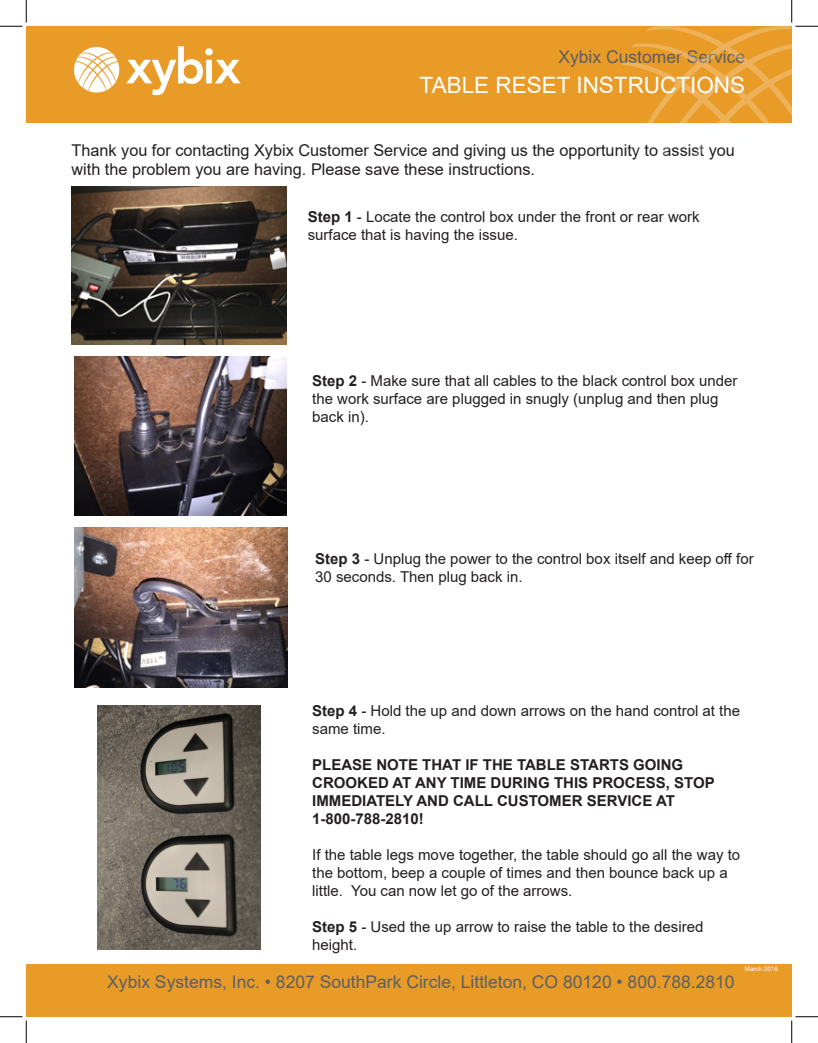
<style>
.page{position:relative;width:818px;height:1043px;background:#fff}
.page>*{position:absolute;margin:0;border:0;box-sizing:border-box;transform-origin:0 0}
.t1{font:22.5px "Arial";color:#feffff}
.t2{font:17.5px "Arial";color:#5c5f61}
.t3{font:16.25px/19.5px "Arial";color:#231f20}
.t4{font:15px/18px "Arial";color:#231f20}
.t5{font:700 15px/18px "Arial";color:#231f20}
.t6{font:6.25px "Arial";color:#fff}
.s1{font-weight:700}
</style>
<div class="page">
<div style="left:26px;top:26px;width:765px;height:96px;background:#e99b28"></div>
<div style="left:26px;top:964px;width:765px;height:52px;background:#e99b28"></div>
<img style="left:74px;top:46px;width:167px;height:50px">
<img style="left:622px;top:26px;width:169px;height:97px">
<img style="left:71px;top:186px;width:216px;height:158px">
<img style="left:74px;top:356px;width:213px;height:159px">
<img style="left:74px;top:527px;width:214px;height:160px">
<img style="left:98px;top:705px;width:162px;height:244px">
<svg style="left:0;top:0;width:27px;height:27px"></svg>
<svg style="left:0;top:1016px;width:27px;height:26px"></svg>
<svg style="left:791px;top:0;width:27px;height:27px"></svg>
<svg style="left:791px;top:1016px;width:27px;height:26px"></svg>
<p class="t2" style="left:558px;top:44px;width:188px">Xybix Customer Service</p>
<p class="t1" style="left:419px;top:70px;width:327px">TABLE RESET INSTRUCTIONS</p>
<p class="t3" style="left:71px;top:140px;width:664px">Thank you for contacting Xybix Customer Service and giving us the opportunity to assist you with the problem you are having. Please save these instructions.</p>
<p class="t4" style="left:308px;top:207px;width:393px"><span class="s1">Step 1</span> - Locate the control box under the front or rear work surface that is having the issue.</p>
<p class="t4" style="left:312px;top:372px;width:427px"><span class="s1">Step 2</span> - Make sure that all cables to the black control box under the work surface are plugged in snugly (unplug and then plug back in).</p>
<p class="t4" style="left:315px;top:549px;width:440px"><span class="s1">Step 3</span> - Unplug the power to the control box itself and keep off for<br>30 seconds. Then plug back in.</p>
<p class="t4" style="left:312px;top:702px;width:429px"><span class="s1">Step 4</span> - Hold the up and down arrows on the hand control at the same time.</p>
<p class="t5" style="left:312px;top:756px;width:404px">PLEASE NOTE THAT IF THE TABLE STARTS GOING CROOKED AT ANY TIME DURING THIS PROCESS, STOP IMMEDIATELY AND CALL CUSTOMER SERVICE AT 1-800-788-2810!</p>
<p class="t4" style="left:312px;top:846px;width:429px">If the table legs move together, the table should go all the way to the bottom, beep a couple of times and then bounce back up a little. You can now let go of the arrows.</p>
<p class="t4" style="left:312px;top:918px;width:393px"><span class="s1">Step 5</span> - Used the up arrow to raise the table to the desired height.</p>
<p class="t2" style="left:107px;top:969px;width:629px">Xybix Systems, Inc. • 8207 SouthPark Circle, Littleton, CO 80120 • 800.788.2810</p>
<p class="t6" style="left:744px;top:964px;width:35px">March 2016</p>
</div>
